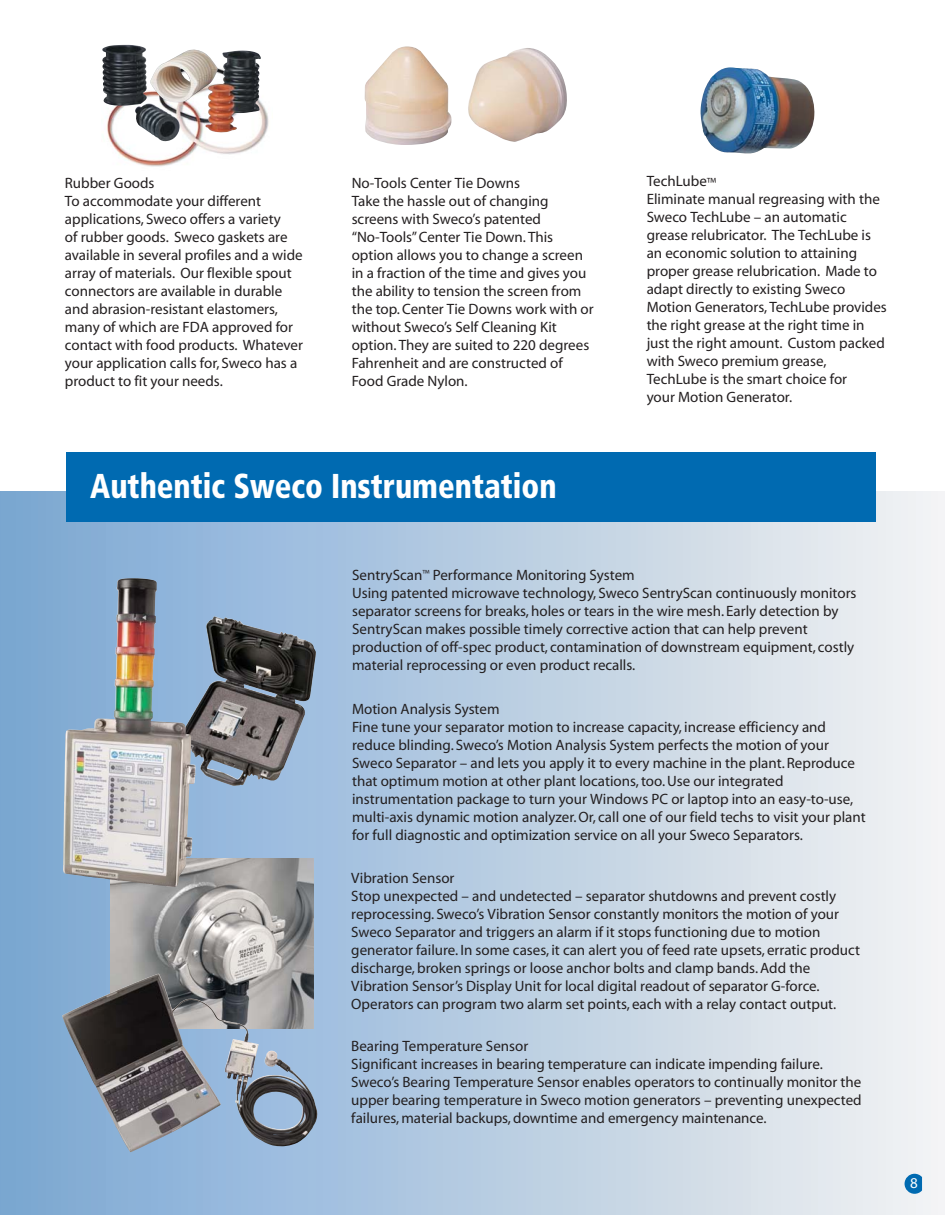
<style>
.page{position:relative;width:945px;height:1215px;background:#fff}
.page>*{position:absolute;margin:0;border:0;box-sizing:border-box;transform-origin:0 0}
.t1{font:900 condensed 34.5px "Frutiger";color:#fff;scale:.9 1}
.t2{font:15px/18px "Clearface";color:#231f20}
.t3{font:700 15px "Clearface";color:#231f20}
.t4{font:700 15px "Clearface";color:#fff}
.s1{font-weight:700}
.s2{font-weight:700;font-size:12px}
</style>
<div class="page">
<div style="left:0;top:491px;width:945px;height:724px;background:linear-gradient(to right,#7aa6d3,#f2f2f2)"></div>
<img style="left:365px;top:46px;width:202px;height:99px">
<img style="left:701px;top:67px;width:114px;height:87px">
<img style="left:111px;top:102px;width:158px;height:65px">
<img style="left:102px;top:44px;width:159px;height:98px">
<div style="left:66px;top:452px;width:810px;height:70px;background:#006ab1"></div>
<svg style="left:905px;top:1174px;width:17px;height:20px"></svg>
<img style="left:196px;top:616px;width:120px;height:170px">
<img style="left:111px;top:859px;width:202px;height:141px">
<img style="left:62px;top:1000px;width:256px;height:153px">
<img style="left:63px;top:578px;width:133px;height:309px">
<p class="t3" style="left:65px;top:176px;width:91px">Rubber Goods</p>
<p class="t2" style="left:65px;top:192px;width:240px">To accommodate your different applications, Sweco offers a variety<br>of rubber goods. Sweco gaskets are available in several profiles and a wide array of materials. Our flexible spout connectors are available in durable and abrasion-resistant elastomers, many of which are FDA approved for contact with food products. Whatever your application calls for, Sweco has a product to fit your needs.</p>
<p class="t3" style="left:352px;top:176px;width:170px">No-Tools Center Tie Downs</p>
<p class="t2" style="left:352px;top:192px;width:244px">Take the hassle out of changing screens with Sweco’s patented “No-Tools” Center Tie Down. This option allows you to change a screen in a fraction of the time and gives you the ability to tension the screen from the top. Center Tie Downs work with or without Sweco’s Self Cleaning Kit option. They are suited to 220 degrees Fahrenheit and are constructed of Food Grade Nylon.</p>
<h1 class="t1" style="left:90px;top:472px;width:520px">Authentic Sweco Instrumentation</h1>
<p class="t2" style="left:647px;top:173px;width:242px"><span class="s1">TechLube</span><span class="s2">™<br></span>Eliminate manual regreasing with the<br>Sweco TechLube – an automatic grease relubricator. The TechLube is an economic solution to attaining proper grease relubrication. Made to adapt directly to existing Sweco<br>Motion Generators, TechLube provides the right grease at the right time in just the right amount. Custom packed with Sweco premium grease,<br>TechLube is the smart choice for<br>your Motion Generator.</p>
<p class="t2" style="left:352px;top:567px;width:506px"><span class="s1">SentryScan</span><sup>™</sup> <span class="s1">Performance Monitoring System<br></span>Using patented microwave technology, Sweco SentryScan continuously monitors separator screens for breaks, holes or tears in the wire mesh. Early detection by SentryScan makes possible timely corrective action that can help prevent production of off-spec product, contamination of downstream equipment, costly material reprocessing or even product recalls.</p>
<p class="t3" style="left:352px;top:703px;width:149px">Motion Analysis System</p>
<p class="t2" style="left:352px;top:719px;width:515px">Fine tune your separator motion to increase capacity, increase efficiency and reduce blinding. Sweco’s Motion Analysis System perfects the motion of your Sweco Separator – and lets you apply it to every machine in the plant. Reproduce that optimum motion at other plant locations, too. Use our integrated instrumentation package to turn your Windows PC or laptop into an easy-to-use, multi-axis dynamic motion analyzer. Or, call one of our field techs to visit your plant for full diagnostic and optimization service on all your Sweco Separators.</p>
<p class="t3" style="left:351px;top:871px;width:105px">Vibration Sensor</p>
<p class="t2" style="left:351px;top:888px;width:510px">Stop unexpected – and undetected – separator shutdowns and prevent costly reprocessing. Sweco’s Vibration Sensor constantly monitors the motion of your Sweco Separator and triggers an alarm if it stops functioning due to motion generator failure. In some cases, it can alert you of feed rate upsets, erratic product discharge, broken springs or loose anchor bolts and clamp bands. Add the Vibration Sensor’s Display Unit for local digital readout of separator G-force.<br>Operators can program two alarm set points, each with a relay contact output.</p>
<p class="t3" style="left:351px;top:1040px;width:178px">Bearing Temperature Sensor</p>
<p class="t2" style="left:351px;top:1056px;width:512px">Significant increases in bearing temperature can indicate impending failure.<br>Sweco’s Bearing Temperature Sensor enables operators to continually monitor the upper bearing temperature in Sweco motion generators – preventing unexpected failures, material backups, downtime and emergency maintenance.</p>
<p class="t4" style="left:910px;top:1177px;width:9px">8</p>
</div>
